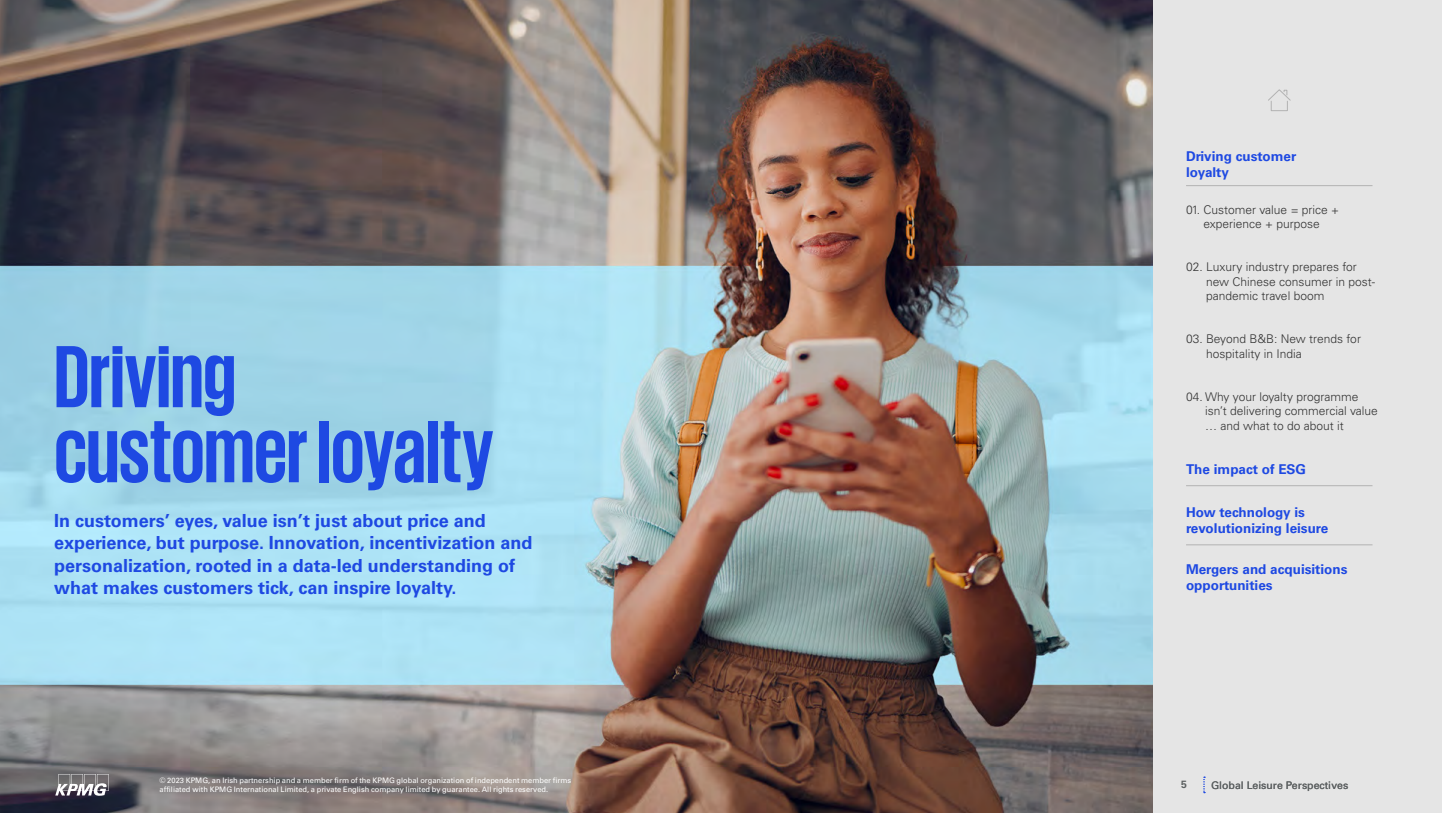
<style>
.page{position:relative;width:1442px;height:813px;background:#fff}
.page>*{position:absolute;margin:0;border:0;box-sizing:border-box;transform-origin:0 0}
.Divider_title{font:700 90px/75px "KPMG";letter-spacing:-.01em;color:#1e49e2}
.Divider_Subtitle{font:700 18px/22.5px "Univers LT Std";color:#1e49e2}
.t1{font:700 13.5px/16.2px "Univers LT Std";color:#1e49e2}
.t2{font:300 12px/14.4px "Univers LT Std";color:#333}
.t3{font:10.5px "Univers LT Std";color:#5d6162}
.t4{font:700 10.5px "Univers LT Std";color:#5d6162}
.t5{font:7.5px/9px "Univers LT Std";color:#fff}
</style>
<div class="page">
<div style="left:1152px;top:0;width:289px;height:812px;background:#e5e5e5"></div>
<svg style="left:1268px;top:89px;width:23px;height:22px"></svg>
<hr style="left:1186px;top:185px;width:186px;height:1px;background:#b2b2b2">
<hr style="left:1186px;top:485px;width:186px;height:1px;background:#b2b2b2">
<hr style="left:1186px;top:544px;width:186px;height:1px;background:#b2b2b2">
<img style="left:0;top:0;width:1152px;height:812px">
<svg style="left:55px;top:773px;width:54px;height:22px"></svg>
<svg style="left:1203px;top:776px;width:2px;height:16px"></svg>
<p class="Divider_title" style="left:54px;top:336px;width:441px">Driving customer loyalty</p>
<p class="Divider_Subtitle" style="left:54px;top:509px;width:480px">In customers’ eyes, value isn’t just about price and experience, but purpose. Innovation, incentivization and personalization, rooted in a data-led understanding of what makes customers tick, can inspire loyalty.</p>
<p class="t1" style="left:1186px;top:148px;width:112px">Driving customer loyalty</p>
<p class="t2" style="left:1186px;top:202px;width:155px;text-align:center">01. Customer value = price + experience + purpose</p>
<p class="t2" style="left:1206px;top:260px;width:171px;text-indent:-20px">02. Luxury industry prepares for new Chinese consumer in post&shy;pandemic travel boom</p>
<p class="t2" style="left:1206px;top:331px;width:156px;text-indent:-20px">03. Beyond B&amp;B: New trends for hospitality in India</p>
<p class="t2" style="left:1205px;top:389px;width:174px;text-indent:-19px">04. Why your loyalty programme isn’t delivering commercial value … and what to do about it</p>
<p class="t1" style="left:1186px;top:460px;width:122px">The impact of ESG</p>
<p class="t1" style="left:1186px;top:503px;width:144px">How technology is revolutionizing leisure</p>
<p class="t1" style="left:1186px;top:561px;width:163px">Mergers and acquisitions opportunities</p>
<p class="t5" style="left:160px;top:775px;width:413px">© 2023 KPMG, an Irish partnership and a member firm of the KPMG global organization of independent member firms affiliated with KPMG International Limited, a private English company limited by guarantee. All rights reserved.</p>
<p class="t3" style="left:1211px;top:778px;width:139px">Global Leisure Perspectives</p>
<p class="t4" style="left:1181px;top:778px;width:7px">5</p>
</div>
